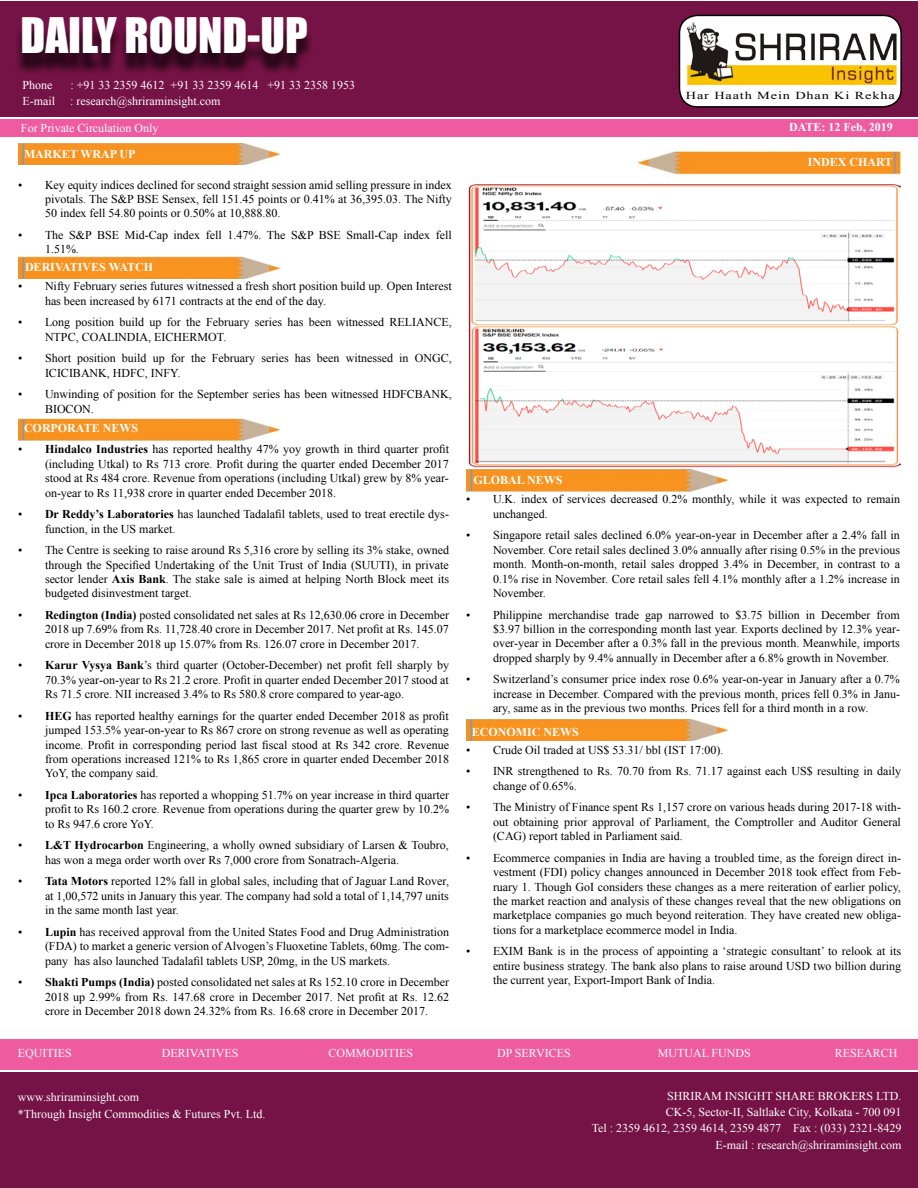
<style>
.page{position:relative;width:918px;height:1188px;background:#fff}
.page>*{position:absolute;margin:0;border:0;box-sizing:border-box;transform-origin:0 0}
.t1{font:45px "Impact";color:#fff}
.t2{font:12px/14.4px "Times New Roman";color:#000;text-align:justify}
.t3{font:12px "Times New Roman";color:#fff}
.t4{font:700 12px "Times New Roman";color:#fff}
.t5{font:10.65px "Times New Roman";letter-spacing:.06em;color:#000;scale:1.34 1}
.s1{font-weight:700}
</style>
<div class="page">
<div style="left:0;top:1px;width:918px;height:116px;background:#761346"></div>
<div style="left:0;top:1072px;width:918px;height:116px;background:#761346"></div>
<div style="left:14px;top:24px;width:467px;height:97px;background:#000;opacity:.75"></div>
<div style="left:679px;top:15px;width:222px;height:92px;background:#fff;border-radius:18px"></div>
<div style="left:679px;top:15px;width:223px;height:93px;border:2px solid #000;border-radius:18px"></div>
<img style="left:686px;top:20px;width:210px;height:66px">
<div style="left:0;top:119px;width:918px;height:18px;background:#ef5ba1"></div>
<div style="left:0;top:1039px;width:918px;height:31px;background:#ef5ba1"></div>
<img style="left:639px;top:150px;width:263px;height:25px">
<img style="left:18px;top:419px;width:263px;height:21px">
<img style="left:18px;top:257px;width:263px;height:22px">
<img style="left:18px;top:143px;width:263px;height:22px">
<img style="left:467px;top:469px;width:262px;height:22px">
<img style="left:467px;top:719px;width:262px;height:22px">
<img style="left:468px;top:184px;width:432px;height:283px">
<p class="t1" style="left:20px;top:1px;width:289px">DAILY ROUND-UP</p>
<p class="t3" style="left:22px;top:77px;width:31px">Phone</p>
<p class="t3" style="left:70px;top:77px;width:286px">: +91 33 2359 4612 +91 33 2359 4614 +91 33 2358 1953</p>
<p class="t3" style="left:22px;top:93px;width:34px">E-mail</p>
<p class="t3" style="left:70px;top:93px;width:152px">: research@shriraminsight.com</p>
<p class="t3" style="left:21px;top:120px;width:139px">For Private Circulation Only</p>
<p class="t4" style="left:24px;top:145px;width:113px">MARKET WRAP UP</p>
<p class="t2" style="left:45px;top:177px;width:408px;text-indent:-27px">• Key equity indices declined for second straight session amid selling pressure in index pivotals. The S&amp;P BSE Sensex, fell 151.45 points or 0.41% at 36,395.03. The Nifty 50 index fell 54.80 points or 0.50% at 10,888.80.</p>
<p class="t2" style="left:45px;top:228px;width:408px;text-indent:-27px">• The S&amp;P BSE Mid-Cap index fell 1.47%. The S&amp;P BSE Small-Cap index fell<br>1.51%.</p>
<p class="t2" style="left:45px;top:279px;width:408px;text-indent:-27px">• Nifty February series futures witnessed a fresh short position build up. Open Interest has been increased by 6171 contracts at the end of the day.</p>
<p class="t2" style="left:45px;top:315px;width:408px;text-indent:-27px">• Long position build up for the February series has been witnessed RELIANCE,<br>NTPC, COALINDIA, EICHERMOT.</p>
<p class="t2" style="left:45px;top:351px;width:408px;text-indent:-27px">• Short position build up for the February series has been witnessed in ONGC,<br>ICICIBANK, HDFC, INFY.</p>
<p class="t2" style="left:45px;top:387px;width:408px;text-indent:-27px">• Unwinding of position for the September series has been witnessed HDFCBANK,<br>BIOCON.</p>
<p class="t4" style="left:24px;top:420px;width:116px">CORPORATE NEWS</p>
<p class="t2" style="left:45px;top:442px;width:406px;text-indent:-27px">• <span class="s1">Hindalco Industries</span> has reported healthy 47% yoy growth in third quarter profit (including Utkal) to Rs 713 crore. Profit during the quarter ended December 2017 stood at Rs 484 crore. Revenue from operations (including Utkal) grew by 8% year&shy;on-year to Rs 11,938 crore in quarter ended December 2018.</p>
<p class="t2" style="left:45px;top:507px;width:405px;text-indent:-27px">• <span class="s1">Dr Reddy’s Laboratories</span> has launched Tadalafil tablets, used to treat erectile dys&shy;function, in the US market.</p>
<p class="t2" style="left:45px;top:543px;width:406px;text-indent:-27px">• The Centre is seeking to raise around Rs 5,316 crore by selling its 3% stake, owned through the Specified Undertaking of the Unit Trust of India (SUUTI), in private sector lender <span class="s1">Axis Bank</span>. The stake sale is aimed at helping North Block meet its budgeted disinvestment target.</p>
<p class="t2" style="left:45px;top:608px;width:406px;text-indent:-27px">• <span class="s1">Redington (India)</span> posted consolidated net sales at Rs 12,630.06 crore in December 2018 up 7.69% from Rs. 11,728.40 crore in December 2017. Net profit at Rs. 145.07 crore in December 2018 up 15.07% from Rs. 126.07 crore in December 2017.</p>
<p class="t2" style="left:45px;top:658px;width:406px;text-indent:-27px">• <span class="s1">Karur Vysya Bank</span>’s third quarter (October-December) net profit fell sharply by 70.3% year-on-year to Rs 21.2 crore. Profit in quarter ended December 2017 stood at Rs 71.5 crore. NII increased 3.4% to Rs 580.8 crore compared to year-ago.</p>
<p class="t2" style="left:45px;top:708px;width:406px;text-indent:-27px">• <span class="s1">HEG</span> has reported healthy earnings for the quarter ended December 2018 as profit jumped 153.5% year-on-year to Rs 867 crore on strong revenue as well as operating income. Profit in corresponding period last fiscal stood at Rs 342 crore. Revenue from operations increased 121% to Rs 1,865 crore in quarter ended December 2018<br>YoY, the company said.</p>
<p class="t2" style="left:45px;top:788px;width:406px;text-indent:-27px">• <span class="s1">Ipca Laboratories</span> has reported a whopping 51.7% on year increase in third quarter profit to Rs 160.2 crore. Revenue from operations during the quarter grew by 10.2% to Rs 947.6 crore YoY.</p>
<p class="t2" style="left:45px;top:838px;width:405px;text-indent:-27px">• <span class="s1">L&amp;T Hydrocarbon</span> Engineering, a wholly owned subsidiary of Larsen &amp; Toubro, has won a mega order worth over Rs 7,000 crore from Sonatrach-Algeria.</p>
<p class="t2" style="left:45px;top:874px;width:406px;text-indent:-27px">• <span class="s1">Tata Motors</span> reported 12% fall in global sales, including that of Jaguar Land Rover, at 1,00,572 units in January this year. The company had sold a total of 1,14,797 units in the same month last year.</p>
<p class="t2" style="left:45px;top:924px;width:406px;text-indent:-27px">• <span class="s1">Lupin</span> has received approval from the United States Food and Drug Administration (FDA) to market a generic version of Alvogen’s Fluoxetine Tablets, 60mg. The com&shy;pany has also launched Tadalafil tablets USP, 20mg, in the US markets.</p>
<p class="t2" style="left:45px;top:975px;width:406px;text-indent:-27px">• <span class="s1">Shakti Pumps (India)</span> posted consolidated net sales at Rs 152.10 crore in December 2018 up 2.99% from Rs. 147.68 crore in December 2017. Net profit at Rs. 12.62 crore in December 2018 down 24.32% from Rs. 16.68 crore in December 2017.</p>
<p class="t4" style="left:25px;top:259px;width:130px">DERIVATIVES WATCH</p>
<p class="t5" style="left:686px;top:88px;width:157px">Har Haath Mein Dhan Ki Rekha</p>
<p class="t4" style="left:789px;top:119px;width:105px">DATE: 12 Feb, 2019</p>
<p class="t4" style="left:473px;top:471px;width:91px">GLOBAL NEWS</p>
<p class="t4" style="left:808px;top:154px;width:86px">INDEX CHART</p>
<p class="t2" style="left:493px;top:492px;width:409px;text-indent:-27px">• U.K. index of services decreased 0.2% monthly, while it was expected to remain unchanged.</p>
<p class="t2" style="left:493px;top:528px;width:409px;text-indent:-27px">• Singapore retail sales declined 6.0% year-on-year in December after a 2.4% fall in November. Core retail sales declined 3.0% annually after rising 0.5% in the previous month. Month-on-month, retail sales dropped 3.4% in December, in contrast to a 0.1% rise in November. Core retail sales fell 4.1% monthly after a 1.2% increase in November.</p>
<p class="t2" style="left:493px;top:607px;width:409px;text-indent:-27px">• Philippine merchandise trade gap narrowed to $3.75 billion in December from $3.97 billion in the corresponding month last year. Exports declined by 12.3% year&shy;over-year in December after a 0.3% fall in the previous month. Meanwhile, imports dropped sharply by 9.4% annually in December after a 6.8% growth in November.</p>
<p class="t2" style="left:493px;top:672px;width:408px;text-indent:-27px">• Switzerland’s consumer price index rose 0.6% year-on-year in January after a 0.7% increase in December. Compared with the previous month, prices fell 0.3% in Janu&shy;ary, same as in the previous two months. Prices fell for a third month in a row.</p>
<p class="t4" style="left:472px;top:724px;width:109px">ECONOMIC NEWS</p>
<p class="t2" style="left:466px;top:742px;width:259px">• Crude Oil traded at US$ 53.31/ bbl (IST 17:00).</p>
<p class="t2" style="left:493px;top:764px;width:410px;text-indent:-27px">• INR strengthened to Rs. 70.70 from Rs. 71.17 against each US$ resulting in daily change of 0.65%.</p>
<p class="t2" style="left:493px;top:800px;width:409px;text-indent:-27px">• The Ministry of Finance spent Rs 1,157 crore on various heads during 2017-18 with&shy;out obtaining prior approval of Parliament, the Comptroller and Auditor General (CAG) report tabled in Parliament said.</p>
<p class="t2" style="left:493px;top:850px;width:410px;text-indent:-27px">• Ecommerce companies in India are having a troubled time, as the foreign direct in&shy;vestment (FDI) policy changes announced in December 2018 took effect from Feb&shy;ruary 1. Though GoI considers these changes as a mere reiteration of earlier policy, the market reaction and analysis of these changes reveal that the new obligations on marketplace companies go much beyond reiteration. They have created new obliga&shy;tions for a marketplace ecommerce model in India.</p>
<p class="t2" style="left:493px;top:944px;width:410px;text-indent:-27px">• EXIM Bank is in the process of appointing a ‘strategic consultant’ to relook at its entire business strategy. The bank also plans to raise around USD two billion during the current year, Export-Import Bank of India.</p>
<p class="t3" style="left:18px;top:1045px;width:55px">EQUITIES</p>
<p class="t3" style="left:162px;top:1045px;width:78px">DERIVATIVES</p>
<p class="t3" style="left:328px;top:1045px;width:86px">COMMODITIES</p>
<p class="t3" style="left:497px;top:1045px;width:75px">DP SERVICES</p>
<p class="t3" style="left:658px;top:1045px;width:95px">MUTUAL FUNDS</p>
<p class="t3" style="left:835px;top:1045px;width:64px">RESEARCH</p>
<p class="t3" style="left:18px;top:1088px;width:123px">www.shriraminsight.com</p>
<p class="t3" style="left:18px;top:1106px;width:249px">*Through Insight Commodities &amp; Futures Pvt. Ltd.</p>
<p class="t3" style="left:667px;top:1088px;width:236px">SHRIRAM INSIGHT SHARE BROKERS LTD.</p>
<p class="t3" style="left:666px;top:1104px;width:237px">CK-5, Sector-II, Saltlake City, Kolkata - 700 091</p>
<p class="t3" style="left:592px;top:1120px;width:311px">Tel : 2359 4612, 2359 4614, 2359 4877 Fax : (033) 2321-8429</p>
<p class="t3" style="left:716px;top:1137px;width:188px">E-mail : research@shriraminsight.com</p>
</div>
